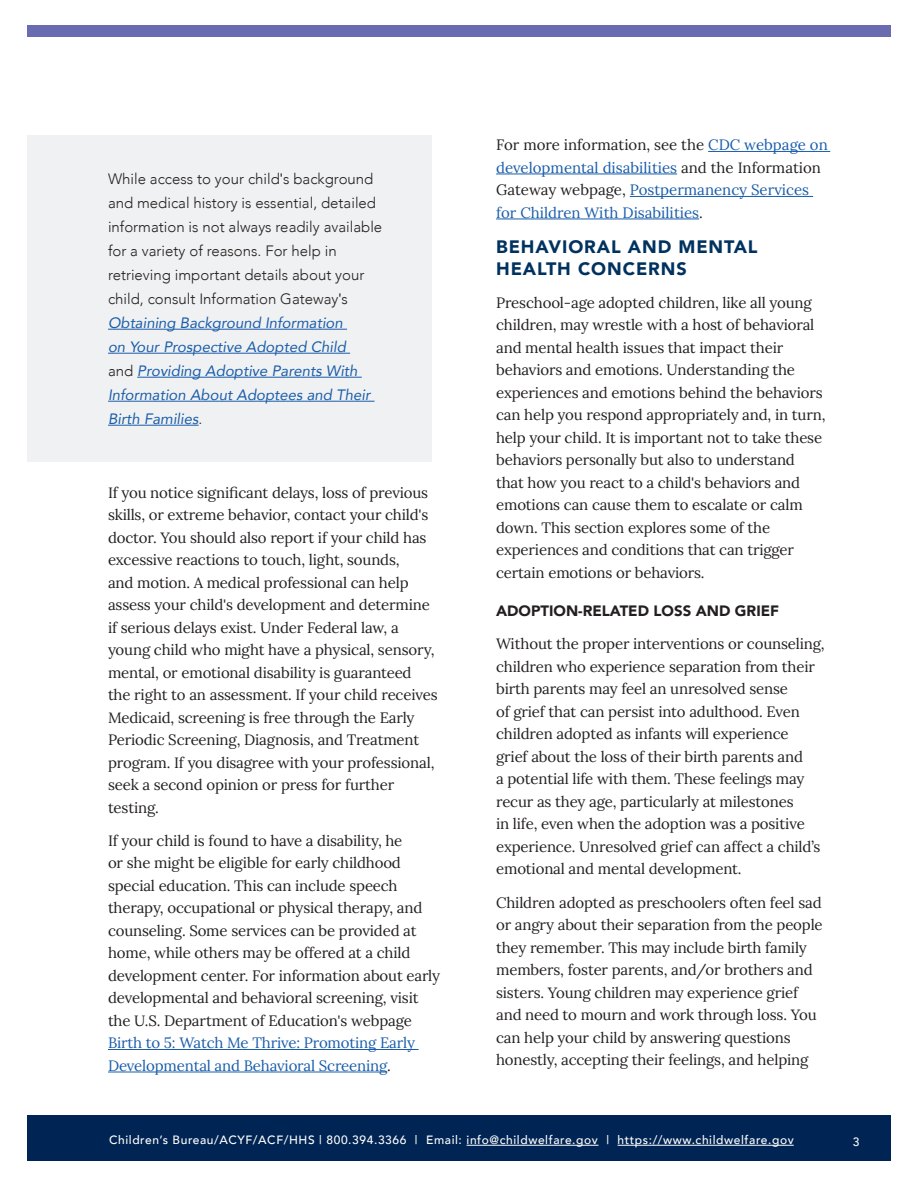
<style>
.page{position:relative;width:918px;height:1188px;background:#fff}
.page>*{position:absolute;margin:0;border:0;box-sizing:border-box;transform-origin:0 0}
.t1{font:900 18px/21.6px "Avenir";letter-spacing:.05em;color:#00325f}
.t2{font:15px/22.5px "Lora";letter-spacing:-.01em;color:#231f20}
.t3{font:300 15px/24px "Avenir";color:#231f20}
.t4{font:15px/22.5px "Lora";color:#195daa}
.t5{font:900 15px "Avenir";color:#231f20}
.t6{font:500 12px "Avenir";letter-spacing:.05em;color:#fff}
.s1{font-family:"Lora";font-weight:400}
.s2{font-weight:400;font-style:italic;color:#195daa}
.s3{color:#195daa}
.s4{color:#231f20}
</style>
<div class="page">
<div style="left:27px;top:1116px;width:864px;height:45px;background:#002453"></div>
<hr style="left:467px;top:1145px;width:132px;height:1px;background:#fff">
<hr style="left:618px;top:1145px;width:176px;height:1px;background:#fff">
<div style="left:27px;top:26px;width:864px;height:12px;background:#6a6cb2"></div>
<hr style="left:108px;top:1049px;width:311px;height:1px;background:#195daa">
<hr style="left:108px;top:1072px;width:279px;height:1px;background:#195daa">
<hr style="left:708px;top:151px;width:122px;height:1px;background:#195daa">
<hr style="left:496px;top:174px;width:181px;height:1px;background:#195daa">
<hr style="left:630px;top:196px;width:183px;height:1px;background:#195daa">
<hr style="left:496px;top:219px;width:203px;height:1px;background:#195daa">
<div style="left:27px;top:135px;width:405px;height:327px;background:#f0f1f2"></div>
<hr style="left:108px;top:329px;width:239px;height:1px;background:#195daa">
<hr style="left:108px;top:353px;width:242px;height:1px;background:#195daa">
<hr style="left:137px;top:377px;width:225px;height:1px;background:#195daa">
<hr style="left:108px;top:401px;width:267px;height:1px;background:#195daa">
<hr style="left:108px;top:425px;width:91px;height:1px;background:#195daa">
<p class="t3" style="left:108px;top:167px;width:276px">While access to your child<span class="s1">'</span>s background and medical history is essential, detailed information is not always readily available for a variety of reasons. For help in retrieving important details about your child, consult Information Gateway<span class="s1">'</span>s <span class="s2">Obtaining Background Information<br>on Your Prospective Adopted Child<br></span>and <span class="s2">Providing Adoptive Parents With Information About Adoptees and Their Birth Families</span>.</p>
<p class="t2" style="left:108px;top:480px;width:331px">If you notice significant delays, loss of previous skills, or extreme behavior, contact your child's doctor. You should also report if your child has excessive reactions to touch, light, sounds,<br>and motion. A medical professional can help assess your child's development and determine if serious delays exist. Under Federal law, a young child who might have a physical, sensory, mental, or emotional disability is guaranteed the right to an assessment. If your child receives Medicaid, screening is free through the Early Periodic Screening, Diagnosis, and Treatment program. If you disagree with your professional, seek a second opinion or press for further testing.</p>
<p class="t2" style="left:108px;top:828px;width:334px">If your child is found to have a disability, he<br>or she might be eligible for early childhood special education. This can include speech therapy, occupational or physical therapy, and counseling. Some services can be provided at home, while others may be offered at a child development center. For information about early developmental and behavioral screening, visit the U.S. Department of Education's webpage <span class="s3">Birth to 5: Watch Me Thrive: Promoting Early Developmental and Behavioral Screening</span>.</p>
<p class="t4" style="left:496px;top:133px;width:333px"><span class="s4">For more information, see the</span> CDC webpage on developmental disabilities <span class="s4">and the Information Gateway webpage,</span> Postpermanency Services for Children With Disabilities<span class="s4">.</span></p>
<h2 class="t1" style="left:496px;top:235px;width:263px">BEHAVIORAL AND MENTAL<br>HEALTH CONCERNS</h2>
<p class="t2" style="left:496px;top:290px;width:331px">Preschool-age adopted children, like all young children, may wrestle with a host of behavioral and mental health issues that impact their behaviors and emotions. Understanding the experiences and emotions behind the behaviors can help you respond appropriately and, in turn, help your child. It is important not to take these behaviors personally but also to understand that how you react to a child's behaviors and emotions can cause them to escalate or calm down. This section explores some of the experiences and conditions that can trigger certain emotions or behaviors.</p>
<h3 class="t5" style="left:496px;top:598px;width:285px">ADOPTION-RELATED LOSS AND GRIEF</h3>
<p class="t2" style="left:496px;top:632px;width:330px">Without the proper interventions or counseling, children who experience separation from their birth parents may feel an unresolved sense<br>of grief that can persist into adulthood. Even children adopted as infants will experience<br>grief about the loss of their birth parents and<br>a potential life with them. These feelings may recur as they age, particularly at milestones<br>in life, even when the adoption was a positive experience. Unresolved grief can affect a child’s emotional and mental development.</p>
<p class="t2" style="left:496px;top:890px;width:328px">Children adopted as preschoolers often feel sad or angry about their separation from the people they remember. This may include birth family members, foster parents, and/or brothers and sisters. Young children may experience grief and need to mourn and work through loss. You can help your child by answering questions honestly, accepting their feelings, and helping</p>
<p class="t6" style="left:109px;top:1130px;width:686px">Children’s Bureau/ACYF/ACF/HHS | 800.394.3366 | Email: info@childwelfare.gov | https://www.childwelfare.gov</p>
<p class="t6" style="left:853px;top:1131px;width:8px">3</p>
</div>
